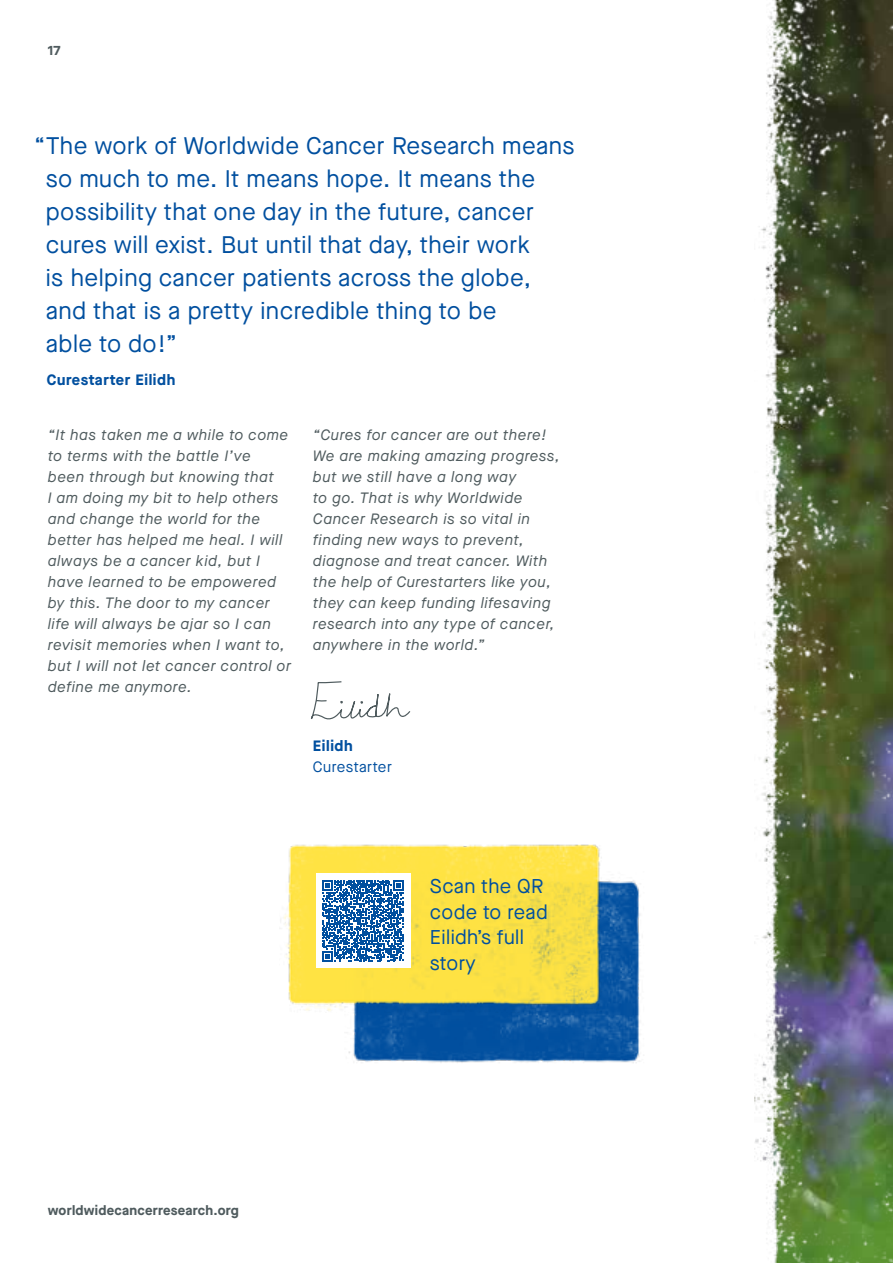
<style>
.page{position:relative;width:893px;height:1263px;background:#fff}
.page>*{position:absolute;margin:0;border:0;box-sizing:border-box;transform-origin:0 0}
.t1{font:24px/33px "Maison Neue";letter-spacing:.02em;color:#004f9f}
.t2{font:19.95px/25.5px "Maison Neue";letter-spacing:.02em;color:#004f9f}
.t3{font:italic 15px/21px "Maison Neue";letter-spacing:.04em;color:#4f5b5e}
.t4{font:700 15px "Maison Neue";letter-spacing:.04em;color:#004f9f}
.t5{font:15px "Maison Neue";letter-spacing:.035em;color:#004f9f}
.t6{font:700 13.5px "Maison Neue";letter-spacing:.02em;color:#4f5b5e}
</style>
<div class="page">
<img style="left:755px;top:0;width:138px;height:1263px">
<img style="left:348px;top:880px;width:292px;height:183px">
<img style="left:280px;top:844px;width:329px;height:168px">
<div style="left:316px;top:873px;width:95px;height:95px;background:#fff"></div>
<svg style="left:322px;top:880px;width:82px;height:82px"></svg>
<svg style="left:310px;top:681px;width:101px;height:39px"></svg>
<svg style="left:340px;top:700px;width:24px;height:4px"></svg>
<p class="t6" style="left:48px;top:41px;width:14px">17</p>
<p class="t1" style="left:46px;top:129px;width:530px;text-indent:-12px">“The work of Worldwide Cancer Research means so much to me. It means hope. It means the possibility that one day in the future, cancer cures will exist. But until that day, their work<br>is helping cancer patients across the globe, and that is a pretty incredible thing to be<br>able to do!”</p>
<p class="t4" style="left:47px;top:369px;width:130px">Curestarter Eilidh</p>
<p class="t3" style="left:48px;top:424px;width:245px">“It has taken me a while to come to terms with the battle I’ve<br>been through but knowing that<br>I am doing my bit to help others and change the world for the better has helped me heal. I will always be a cancer kid, but I have learned to be empowered by this. The door to my cancer life will always be ajar so I can revisit memories when I want to, but I will not let cancer control or define me anymore.</p>
<p class="t3" style="left:313px;top:424px;width:248px">“Cures for cancer are out there!<br>We are making amazing progress, but we still have a long way<br>to go. That is why Worldwide<br>Cancer Research is so vital in finding new ways to prevent, diagnose and treat cancer. With the help of Curestarters like you, they can keep funding lifesaving research into any type of cancer, anywhere in the world.”</p>
<p class="t4" style="left:313px;top:735px;width:41px">Eilidh</p>
<p class="t5" style="left:313px;top:757px;width:81px">Curestarter</p>
<h2 class="t2" style="left:430px;top:873px;width:119px">Scan the QR code to read<br>Eilidh’s full story</h2>
<p class="t6" style="left:48px;top:1201px;width:192px">worldwidecancerresearch.org</p>
</div>
